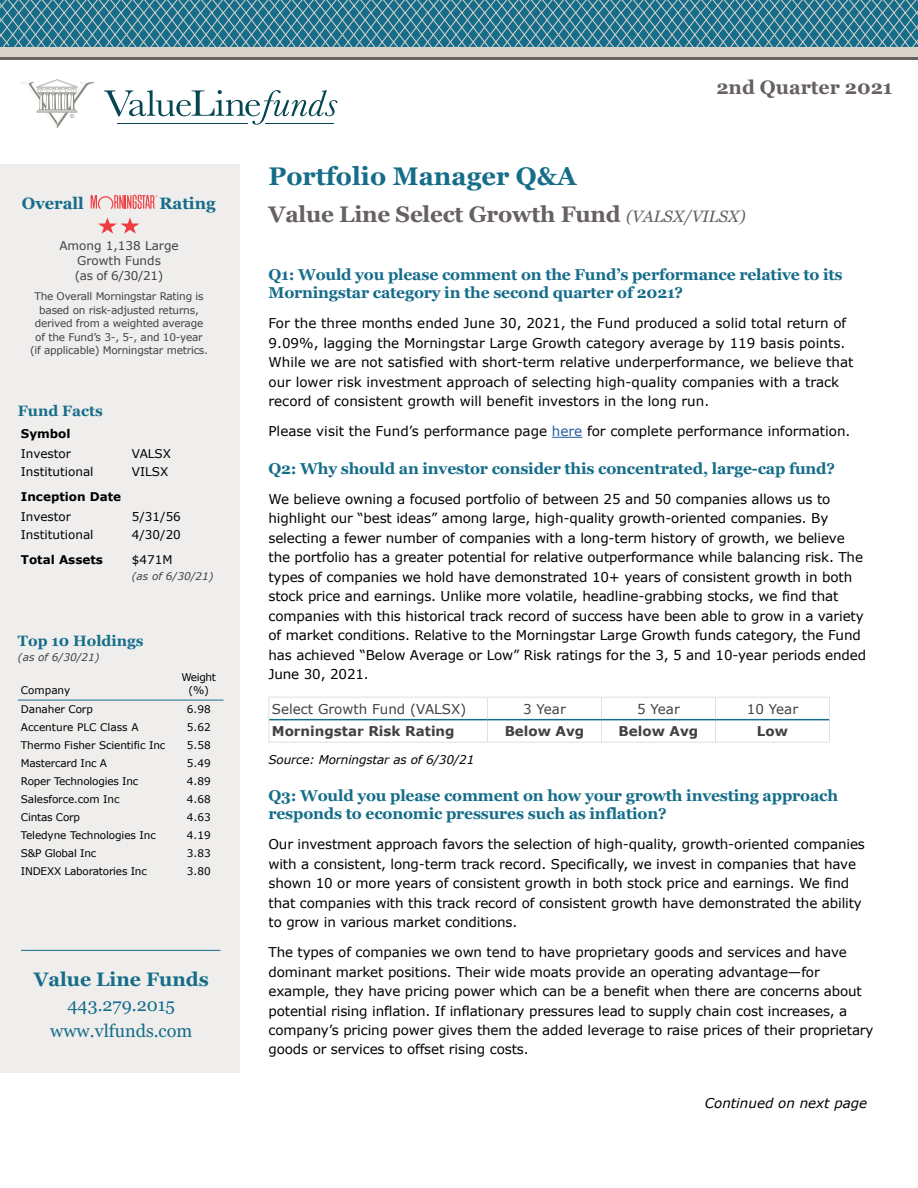
<style>
.page{position:relative;width:918px;height:1188px;background:#fff}
.page>*{position:absolute;margin:0;border:0;box-sizing:border-box;transform-origin:0 0}
.t1{font:700 25.5px "Georgia";color:#166d8a}
.t2{font:700 22.5px "Georgia";letter-spacing:-.01em;color:#676160}
.t3{font:700 19.5px "Georgia";color:#166d8a}
.t4{font:700 19.5px "Georgia";color:#676160}
.t5{font:18px/25.5px "Georgia";color:#166d8a;text-align:center}
.t6{font:700 16.5px "Georgia";color:#166d8a}
.t7{font:700 15.75px/18px "Georgia";letter-spacing:-.01em;color:#166d8a}
.t8{font:700 15px "Georgia";color:#166d8a}
.t9{font:13.5px/19.5px "Verdana";letter-spacing:-.01em;color:#000}
.t10{font:700 13.5px "Verdana";color:#414042}
.t11{font:13.5px "Verdana";color:#414042}
.t12{font:italic 13.5px "Verdana";color:#000}
.t13{font:13.5px "Verdana";color:#434243}
.t14{font:12px/18px "Verdana";color:#000}
.t15{font:12px/15px "Verdana";color:#434243;text-align:center}
.t16{font:700 12px "Verdana";color:#000}
.t17{font:italic 12px "Verdana";letter-spacing:-.01em;color:#000}
.t18{font:10.5px/12.6px "Verdana";letter-spacing:-.01em;color:#000;text-align:center}
.t19{font:10.5px/13.5px "Verdana";letter-spacing:-.02em;color:#434243;text-align:center}
.t20{font:italic 10.5px "Verdana";color:#424142}
.t21{font:italic 10.5px "Verdana";color:#434243}
.s1{color:#414042}
.s2{font-weight:400;font-style:italic;font-size:16.5px}
.s3{color:#215e9e}
</style>
<div class="page">
<div style="left:0;top:164px;width:240px;height:908px;background:#efeeec"></div>
<hr style="left:21px;top:950px;width:199px;height:1px;background:#166d8a">
<hr style="left:552px;top:437px;width:30px;height:1px;background:#215e9e">
<hr style="left:268px;top:697px;width:220px;height:1px;background:#e1dfdf">
<hr style="left:488px;top:697px;width:114px;height:1px;background:#e1dfdf">
<hr style="left:602px;top:697px;width:114px;height:1px;background:#e1dfdf">
<hr style="left:716px;top:697px;width:114px;height:1px;background:#e1dfdf">
<svg style="left:268px;top:698px;width:1px;height:44px"></svg>
<svg style="left:487px;top:698px;width:1px;height:44px"></svg>
<svg style="left:601px;top:698px;width:1px;height:44px"></svg>
<svg style="left:715px;top:698px;width:1px;height:44px"></svg>
<svg style="left:829px;top:698px;width:1px;height:44px"></svg>
<hr style="left:268px;top:742px;width:220px;height:1px;background:#e1dfdf">
<hr style="left:488px;top:742px;width:114px;height:1px;background:#e1dfdf">
<hr style="left:602px;top:742px;width:114px;height:1px;background:#e1dfdf">
<hr style="left:716px;top:742px;width:114px;height:1px;background:#e1dfdf">
<hr style="left:269px;top:719px;width:219px;height:1px;background:#166d8a">
<hr style="left:488px;top:719px;width:114px;height:1px;background:#166d8a">
<hr style="left:602px;top:719px;width:114px;height:1px;background:#166d8a">
<hr style="left:716px;top:719px;width:113px;height:1px;background:#166d8a">
<svg style="left:20px;top:79px;width:74px;height:49px"></svg>
<svg style="left:104px;top:90px;width:233px;height:35px"></svg>
<hr style="left:117px;top:123px;width:131px;height:1px;background:#064652">
<hr style="left:266px;top:123px;width:68px;height:1px;background:#064652">
<svg style="left:0;top:0;width:918px;height:48px;background:#428498"></svg>
<div style="left:0;top:48px;width:918px;height:9px;background:#dad3cb"></div>
<hr style="left:0;top:57px;width:918px;height:3px;background:#676160">
<hr style="left:18px;top:700px;width:156px;height:1px;background:#166d8a">
<hr style="left:174px;top:700px;width:50px;height:1px;background:#166d8a">
<svg style="left:91px;top:195px;width:67px;height:14px"></svg>
<svg style="left:98px;top:217px;width:42px;height:17px"></svg>
<p class="t6" style="left:22px;top:192px;width:64px">Overall</p>
<p class="t6" style="left:159px;top:192px;width:58px">Rating</p>
<p class="t15" style="left:59px;top:238px;width:121px">Amon<span class="s1">g 1,138 Large<br></span>Growth Funds<br>(as of 6/30/21)</p>
<p class="t19" style="left:30px;top:290px;width:179px">The Overall Morningstar Rating is based on risk-adjusted returns, derived from a weighted average of the Fund’s 3-, 5-, and 10-year (if applicable) Morningstar metrics.</p>
<p class="t8" style="left:18px;top:401px;width:86px">Fund Facts</p>
<p class="t16" style="left:21px;top:425px;width:51px">Symbol</p>
<p class="t14" style="left:21px;top:444px;width:74px">Investor<br>Institutional</p>
<p class="t14" style="left:132px;top:444px;width:41px">VALSX<br>VILSX</p>
<p class="t16" style="left:21px;top:488px;width:102px">Inception Date</p>
<p class="t14" style="left:21px;top:507px;width:74px">Investor<br>Institutional</p>
<p class="t14" style="left:132px;top:507px;width:51px">5/31/56<br>4/30/20</p>
<p class="t16" style="left:21px;top:552px;width:84px">Total Assets</p>
<p class="t14" style="left:132px;top:551px;width:42px">$471M</p>
<p class="t21" style="left:132px;top:569px;width:83px">(as of 6/30/21)</p>
<p class="t8" style="left:18px;top:631px;width:127px">Top 10 Holdings</p>
<p class="t20" style="left:18px;top:650px;width:83px">(as of 6/30/21)</p>
<p class="t18" style="left:21px;top:684px;width:51px">Company</p>
<p class="t18" style="left:181px;top:671px;width:36px">Weight (%)</p>
<p class="t18" style="left:21px;top:703px;width:74px">Danaher Corp</p>
<p class="t18" style="left:187px;top:703px;width:25px">6.98</p>
<p class="t18" style="left:21px;top:721px;width:119px">Accenture PLC Class A</p>
<p class="t18" style="left:187px;top:721px;width:25px">5.62</p>
<p class="t18" style="left:21px;top:739px;width:146px">Thermo Fisher Scientific Inc</p>
<p class="t18" style="left:187px;top:739px;width:25px">5.58</p>
<p class="t18" style="left:21px;top:757px;width:88px">Mastercard Inc A</p>
<p class="t18" style="left:187px;top:757px;width:25px">5.49</p>
<p class="t18" style="left:21px;top:775px;width:119px">Roper Technologies Inc</p>
<p class="t18" style="left:187px;top:775px;width:25px">4.89</p>
<p class="t18" style="left:21px;top:793px;width:100px">Salesforce.com Inc</p>
<p class="t18" style="left:187px;top:793px;width:25px">4.68</p>
<p class="t18" style="left:21px;top:811px;width:61px">Cintas Corp</p>
<p class="t18" style="left:187px;top:811px;width:25px">4.63</p>
<p class="t18" style="left:21px;top:829px;width:136px">Teledyne Technologies Inc</p>
<p class="t18" style="left:187px;top:829px;width:25px">4.19</p>
<p class="t18" style="left:21px;top:847px;width:77px">S&amp;P Global Inc</p>
<p class="t18" style="left:187px;top:847px;width:25px">3.83</p>
<p class="t18" style="left:21px;top:865px;width:127px">INDEXX Laboratories Inc</p>
<p class="t18" style="left:187px;top:865px;width:25px">3.80</p>
<h3 class="t3" style="left:34px;top:966px;width:177px">Value Line Funds</h3>
<h3 class="t5" style="left:50px;top:993px;width:144px">443.279.2015 www.vlfunds.com</h3>
<h3 class="t4" style="left:716px;top:75px;width:178px">2nd Quarter 2021</h3>
<h1 class="t1" style="left:268px;top:159px;width:309px">Portfolio Manager Q&amp;A</h1>
<h2 class="t2" style="left:268px;top:200px;width:479px">Value Line Select Growth Fund <span class="s2">(VALSX/VILSX)</span></h2>
<p class="t7" style="left:268px;top:266px;width:576px">Q1: Would you please comment on the Fund’s performance relative to its<br>Morningstar category in the second quarter of 2021?</p>
<p class="t9" style="left:268px;top:313px;width:587px">For the three months ended June 30, 2021, the Fund produced a solid total return of 9.09%, lagging the Morningstar Large Growth category average by 119 basis points.<br>While we are not satisfied with short-term relative underperformance, we believe that our lower risk investment approach of selecting high-quality companies with a track record of consistent growth will benefit investors in the long run.</p>
<p class="t9" style="left:268px;top:421px;width:584px">Please visit the Fund’s performance page <span class="s3">here</span> for complete performance information.</p>
<p class="t7" style="left:268px;top:459px;width:568px">Q2: Why should an investor consider this concentrated, large-cap fund?</p>
<p class="t9" style="left:268px;top:489px;width:599px">We believe owning a focused portfolio of between 25 and 50 companies allows us to highlight our “best ideas” among large, high-quality growth-oriented companies. By selecting a fewer number of companies with a long-term history of growth, we believe the portfolio has a greater potential for relative outperformance while balancing risk. The types of companies we hold have demonstrated 10+ years of consistent growth in both stock price and earnings. Unlike more volatile, headline-grabbing stocks, we find that companies with this historical track record of success have been able to grow in a variety of market conditions. Relative to the Morningstar Large Growth funds category, the Fund has achieved “Below Average or Low” Risk ratings for the 3, 5 and 10-year periods ended June 30, 2021.</p>
<p class="t11" style="left:272px;top:699px;width:196px">Select Growth Fund (VALSX)</p>
<p class="t13" style="left:523px;top:699px;width:44px">3 Year</p>
<p class="t13" style="left:637px;top:699px;width:44px">5 Year</p>
<p class="t13" style="left:747px;top:699px;width:53px">10 Year</p>
<p class="t10" style="left:272px;top:722px;width:184px">Morningstar Risk Rating</p>
<p class="t10" style="left:505px;top:722px;width:81px">Below Avg</p>
<p class="t10" style="left:619px;top:722px;width:81px">Below Avg</p>
<p class="t10" style="left:757px;top:722px;width:33px">Low</p>
<p class="t17" style="left:268px;top:751px;width:207px">Source: Morningstar as of 6/30/21</p>
<p class="t7" style="left:268px;top:787px;width:571px">Q3: Would you please comment on how your growth investing approach responds to economic pressures such as inflation?</p>
<p class="t9" style="left:268px;top:834px;width:598px">Our investment approach favors the selection of high-quality, growth-oriented companies with a consistent, long-term track record. Specifically, we invest in companies that have shown 10 or more years of consistent growth in both stock price and earnings. We find that companies with this track record of consistent growth have demonstrated the ability to grow in various market conditions.</p>
<p class="t9" style="left:268px;top:942px;width:607px">The types of companies we own tend to have proprietary goods and services and have dominant market positions. Their wide moats provide an operating advantage—for example, they have pricing power which can be a benefit when there are concerns about potential rising inflation. If inflationary pressures lead to supply chain cost increases, a company’s pricing power gives them the added leverage to raise prices of their proprietary goods or services to offset rising costs.</p>
<p class="t12" style="left:705px;top:1094px;width:164px">Continued on next page</p>
</div>
